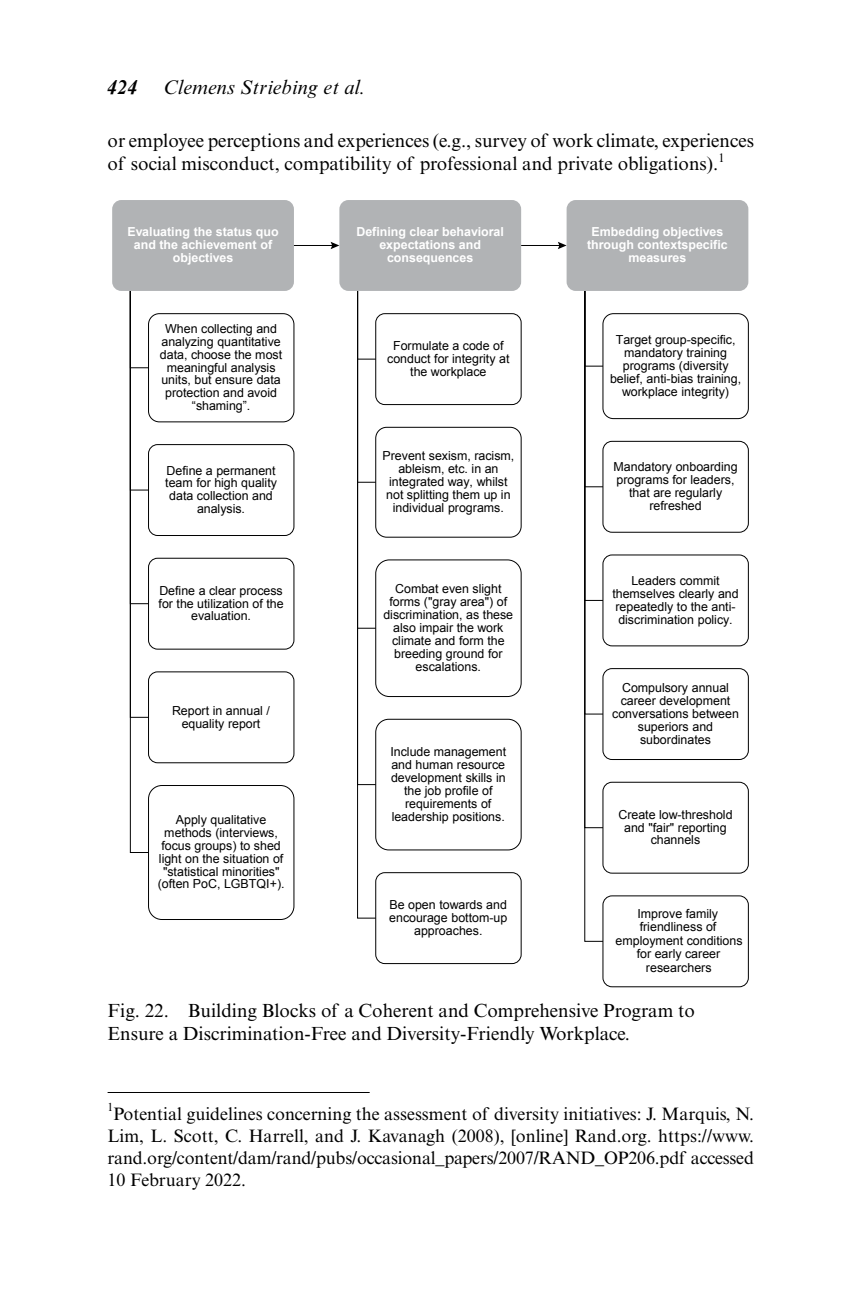
<style>
.page{position:relative;width:862px;height:1299px;background:#fff}
.page>*{position:absolute;margin:0;border:0;box-sizing:border-box;transform-origin:0 0}
.t1{font:italic 20px "Times New Roman MT Std";letter-spacing:.01em;color:#000}
.t2{font:italic 700 20px "Times New Roman MT Std";color:#000}
.heading-03{font:19px/23px "Times New Roman MT Std";color:#000}
.figure_caption{font:19px/23px "Times New Roman MT Std";color:#000}
.chapter_footnote{font:18px/22px "Times New Roman MT Std";letter-spacing:-.01em;color:#000;text-align:justify}
.t3{font:12.4px/12.8px "Arial";color:#000;text-align:center}
.t4{font:700 12.4px/12.8px "Arial";color:#fff;text-align:center}
.heading-03-2{font:12.4px "Times New Roman MT Std";color:#000}
</style>
<div class="page">
<hr style="left:108px;top:1091px;width:262px;height:1px;background:#000">
<div style="left:148px;top:313px;width:146px;height:109px;border:1px solid #000;border-radius:11px"></div>
<div style="left:148px;top:444px;width:146px;height:92px;border:1px solid #000;border-radius:9px"></div>
<div style="left:148px;top:557px;width:146px;height:92px;border:1px solid #000;border-radius:9px"></div>
<div style="left:148px;top:671px;width:146px;height:92px;border:1px solid #000;border-radius:9px"></div>
<svg style="left:129px;top:291px;width:20px;height:562px"></svg>
<div style="left:148px;top:785px;width:146px;height:134px;border:1px solid #000;border-radius:13px"></div>
<div style="left:375px;top:313px;width:146px;height:92px;border:1px solid #000;border-radius:9px"></div>
<div style="left:375px;top:427px;width:146px;height:110px;border:1px solid #000;border-radius:11px"></div>
<div style="left:375px;top:559px;width:146px;height:138px;border:1px solid #000;border-radius:14px"></div>
<div style="left:375px;top:718px;width:146px;height:132px;border:1px solid #000;border-radius:13px"></div>
<svg style="left:357px;top:291px;width:20px;height:628px"></svg>
<div style="left:375px;top:872px;width:146px;height:92px;border:1px solid #000;border-radius:9px"></div>
<div style="left:602px;top:313px;width:147px;height:106px;border:1px solid #000;border-radius:10px"></div>
<div style="left:602px;top:441px;width:147px;height:91px;border:1px solid #000;border-radius:9px"></div>
<div style="left:602px;top:554px;width:147px;height:92px;border:1px solid #000;border-radius:9px"></div>
<div style="left:602px;top:668px;width:147px;height:92px;border:1px solid #000;border-radius:9px"></div>
<div style="left:602px;top:781px;width:147px;height:92px;border:1px solid #000;border-radius:9px"></div>
<svg style="left:584px;top:291px;width:20px;height:651px"></svg>
<div style="left:602px;top:895px;width:147px;height:92px;border:1px solid #000;border-radius:9px"></div>
<div style="left:112px;top:200px;width:182px;height:91px;background:#b1b3b5;border-radius:9px"></div>
<div style="left:339px;top:200px;width:182px;height:91px;background:#b1b3b5;border-radius:9px"></div>
<div style="left:566px;top:200px;width:182px;height:91px;background:#b1b3b5;border-radius:9px"></div>
<hr style="left:294px;top:245px;width:39px;height:1px;background:#000">
<svg style="left:331px;top:242px;width:8px;height:7px"></svg>
<hr style="left:521px;top:245px;width:39px;height:1px;background:#000">
<svg style="left:558px;top:242px;width:8px;height:7px"></svg>
<h1 class="t2" style="left:107px;top:75px;width:32px">424</h1>
<h1 class="t1" style="left:163px;top:76px;width:204px">Clemens Striebing et al.</h1>
<p class="heading-03" style="left:108px;top:129px;width:648px">or employee perceptions and experiences (e.g., survey of work climate, experiences of social misconduct, compatibility of professional and private obligations).</p>
<p class="heading-03-2" style="left:718px;top:150px;width:8px">1</p>
<p class="t4" style="left:127px;top:226px;width:153px">Evaluating the status quo and the achievement of objectives</p>
<p class="t4" style="left:356px;top:226px;width:149px">Defining clear behavioral expectations and consequences</p>
<p class="t4" style="left:587px;top:226px;width:142px">Embedding objectives through contextspecific measures</p>
<p class="t3" style="left:160px;top:322px;width:124px">When collecting and analyzing quantitative data, choose the most meaningful analysis units, but ensure data protection and avoid “shaming”.</p>
<p class="t3" style="left:165px;top:464px;width:113px">Define a permanent team for high quality data collection and analysis.</p>
<p class="t3" style="left:159px;top:584px;width:127px">Define a clear process for the utilization of the evaluation.</p>
<p class="t3" style="left:172px;top:704px;width:100px">Report in annual / equality report</p>
<p class="t3" style="left:158px;top:813px;width:128px">Apply qualitative methods (interviews, focus groups) to shed light on the situation of "statistical minorities" (often PoC, LGBTQI+).</p>
<p class="t3" style="left:387px;top:339px;width:124px">Formulate a code of conduct for integrity at the workplace</p>
<p class="t3" style="left:382px;top:449px;width:133px">Prevent sexism, racism, ableism, etc. in an integrated way, whilst not splitting them up in individual programs.</p>
<p class="t3" style="left:383px;top:582px;width:131px">Combat even slight forms ("gray area") of discrimination, as these also impair the work climate and form the breeding ground for escalations.</p>
<p class="t3" style="left:390px;top:745px;width:117px">Include management and human resource development skills in the job profile of requirements of leadership positions.</p>
<p class="t3" style="left:610px;top:333px;width:133px">Target group-specific, mandatory training programs (diversity belief, anti-bias training, workplace integrity)</p>
<p class="t3" style="left:613px;top:460px;width:126px">Mandatory onboarding programs for leaders, that are regularly refreshed</p>
<p class="t3" style="left:612px;top:574px;width:128px">Leaders commit themselves clearly and repeatedly to the anti&shy;discrimination policy.</p>
<p class="t3" style="left:612px;top:681px;width:128px">Compulsory annual career development conversations between superiors and subordinates</p>
<p class="t3" style="left:618px;top:807px;width:116px">Create low-threshold and "fair" reporting channels</p>
<p class="t3" style="left:389px;top:898px;width:120px">Be open towards and encourage bottom-up approaches.</p>
<p class="t3" style="left:615px;top:906px;width:129px;line-height:13.6px">Improve family friendliness of employment conditions for early career researchers</p>
<p class="figure_caption" style="left:108px;top:998px;width:589px">Fig. 22. Building Blocks of a Coherent and Comprehensive Program to<br>Ensure a Discrimination-Free and Diversity-Friendly Workplace.</p>
<p class="chapter_footnote" style="left:108px;top:1102px;width:648px"><sup>1</sup>Potential guidelines concerning the assessment of diversity initiatives: J. Marquis, N.<br>Lim, L. Scott, C. Harrell, and J. Kavanagh (2008), [online] Rand.org. https://www. rand.org/content/dam/rand/pubs/occasional_papers/2007/RAND_OP206.pdf accessed 10 February 2022.</p>
</div>
